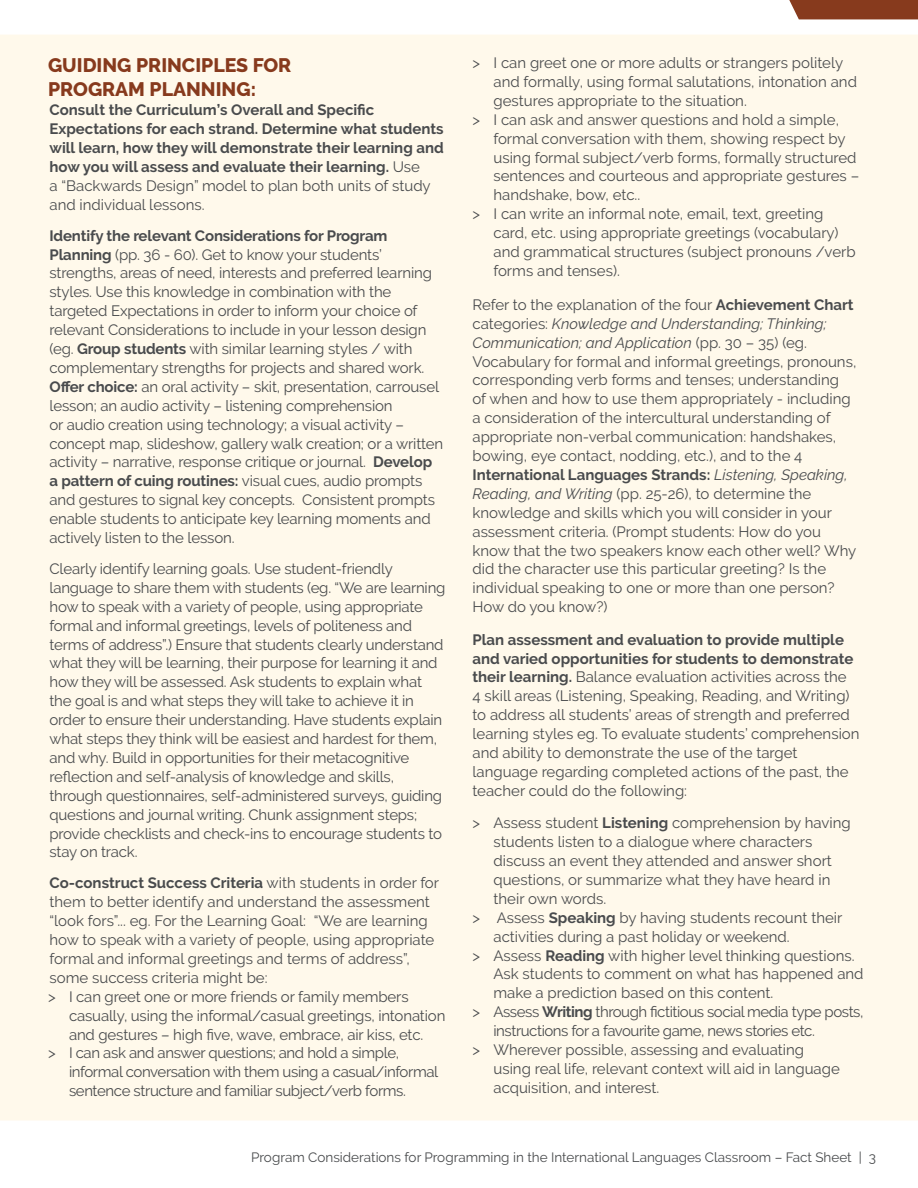
<style>
.page{position:relative;width:918px;height:1188px;background:#fff}
.page>*{position:absolute;margin:0;border:0;box-sizing:border-box;transform-origin:0 0}
.t1{font:800 19.5px/24px "Raleway";color:#873a1d}
.t2{font:15px/18.9px "Raleway";letter-spacing:-.01em;color:#494b4d}
.t3{font:700 15px/18.9px "Raleway";color:#494b4d}
.t4{font:15px "Raleway";letter-spacing:-.03em;color:#494b4d}
.t5{font:13.5px "Raleway";color:#494b4d}
.s1{font-weight:400}
.s2{font-weight:700}
.s3{font-style:italic}
</style>
<div class="page">
<div style="left:0;top:35px;width:918px;height:1086px;background:#fff9eb"></div>
<div style="left:789px;top:0;width:129px;height:19px;background:#873a1d"></div>
<h1 class="t1" style="left:48px;top:54px;width:245px">GUIDING PRINCIPLES FOR<br>PROGRAM PLANNING:</h1>
<p class="t3" style="left:50px;top:101px;width:396px">Consult the Curriculum’s Overall and Specific Expectations for each strand. Determine what students will learn, how they will demonstrate their learning and how you will assess and evaluate their learning. <span class="s1">Use<br>a “Backwards Design” model to plan both units of study and individual lessons.</span></p>
<p class="t2" style="left:50px;top:226px;width:395px"><span class="s2">Identify the relevant Considerations for Program Planning</span> (pp. 36 - 60). Get to know your students’ strengths, areas of need, interests and preferred learning styles. Use this knowledge in combination with the targeted Expectations in order to inform your choice of relevant Considerations to include in your lesson design (eg. <span class="s2">Group students</span> with similar learning styles / with complementary strengths for projects and shared work.<br><span class="s2">Offer choice:</span> an oral activity – skit, presentation, carrousel lesson; an audio activity – listening comprehension<br>or audio creation using technology; a visual activity – concept map, slideshow, gallery walk creation; or a written activity – narrative, response critique or journal. <span class="s2">Develop a pattern of cuing routines:</span> visual cues, audio prompts and gestures to signal key concepts. Consistent prompts enable students to anticipate key learning moments and actively listen to the lesson.</p>
<p class="t2" style="left:50px;top:559px;width:398px">Clearly identify learning goals. Use student-friendly language to share them with students (eg. “We are learning how to speak with a variety of people, using appropriate formal and informal greetings, levels of politeness and terms of address”.) Ensure that students clearly understand what they will be learning, their purpose for learning it and how they will be assessed. Ask students to explain what the goal is and what steps they will take to achieve it in order to ensure their understanding. Have students explain what steps they think will be easiest and hardest for them, and why. Build in opportunities for their metacognitive reflection and self-analysis of knowledge and skills, through questionnaires, self-administered surveys, guiding questions and journal writing. Chunk assignment steps; provide checklists and check-ins to encourage students to stay on track.</p>
<p class="t2" style="left:48px;top:874px;width:393px"><span class="s2">Co-construct Success Criteria</span> with students in order for them to better identify and understand the assessment “look fors”... eg. For the Learning Goal: “We are learning how to speak with a variety of people, using appropriate formal and informal greetings and terms of address”, some success criteria might be:<br>&gt; I can greet one or more friends or family members</p>
<p class="t2" style="left:69px;top:1006px;width:378px">casually, using the informal/casual greetings, intonation</p>
<p class="t2" style="left:69px;top:1025px;width:356px">and gestures – high five, wave, embrace, air kiss, etc.</p>
<p class="t2" style="left:48px;top:1044px;width:353px">&gt; I can ask and answer questions; and hold a simple,</p>
<p class="t2" style="left:69px;top:1063px;width:371px">informal conversation with them using a casual/informal</p>
<p class="t2" style="left:69px;top:1081px;width:339px">sentence structure and familiar subject/verb forms.</p>
<p class="t2" style="left:472px;top:53px;width:372px">&gt; I can greet one or more adults or strangers politely</p>
<p class="t2" style="left:494px;top:72px;width:365px">and formally, using formal salutations, intonation and</p>
<p class="t2" style="left:494px;top:91px;width:255px">gestures appropriate to the situation.</p>
<p class="t2" style="left:472px;top:110px;width:368px">&gt; I can ask and answer questions and hold a simple,</p>
<p class="t2" style="left:494px;top:129px;width:354px">formal conversation with them, showing respect by</p>
<p class="t2" style="left:494px;top:148px;width:365px">using formal subject/verb forms, formally structured</p>
<p class="t2" style="left:494px;top:167px;width:367px">sentences and courteous and appropriate gestures –</p>
<p class="t2" style="left:494px;top:186px;width:148px">handshake, bow, etc..</p>
<p class="t2" style="left:472px;top:205px;width:352px">&gt; I can write an informal note, email, text, greeting</p>
<p class="t2" style="left:494px;top:223px;width:347px">card, etc. using appropriate greetings (vocabulary)</p>
<p class="t2" style="left:494px;top:242px;width:364px">and grammatical structures (subject pronouns /verb</p>
<p class="t2" style="left:494px;top:261px;width:128px">forms and tenses).</p>
<p class="t2" style="left:472px;top:295px;width:385px">Refer to the explanation of the four <span class="s2">Achievement Chart </span>categories: <span class="s3">Knowledge and Understanding; Thinking; Communication; and Application</span> (pp. 30 – 35) (eg.<br>Vocabulary for formal and informal greetings, pronouns, corresponding verb forms and tenses; understanding of when and how to use them appropriately - including a consideration of the intercultural understanding of appropriate non-verbal communication: handshakes, bowing, eye contact, nodding, etc.), and to the 4<br><span class="s2">International Languages Strands:</span> <span class="s3">Listening, Speaking, Reading, and Writing</span> (pp. 25-26), to determine the knowledge and skills which you will consider in your assessment criteria. (Prompt students: How do you know that the two speakers know each other well? Why did the character use this particular greeting? Is the individual speaking to one or more than one person?<br>How do you know?)</p>
<p class="t2" style="left:472px;top:630px;width:389px"><span class="s2">Plan assessment and evaluation to provide multiple and varied opportunities for students to demonstrate their learning.</span> Balance evaluation activities across the<br>4 skill areas (Listening, Speaking, Reading, and Writing) to address all students’ areas of strength and preferred learning styles eg. To evaluate students’ comprehension and ability to demonstrate the use of the target language regarding completed actions of the past, the teacher could do the following:</p>
<p class="t2" style="left:472px;top:814px;width:380px">&gt; Assess student <span class="s2">Listening</span> comprehension by having</p>
<p class="t2" style="left:494px;top:832px;width:321px">students listen to a dialogue where characters</p>
<p class="t2" style="left:494px;top:851px;width:340px">discuss an event they attended and answer short</p>
<p class="t2" style="left:494px;top:870px;width:338px">questions, or summarize what they have heard in</p>
<p class="t2" style="left:494px;top:889px;width:114px">their own words.</p>
<p class="t2" style="left:472px;top:908px;width:372px">&gt; Assess <span class="s2">Speaking</span> by having students recount their</p>
<p class="t2" style="left:494px;top:927px;width:298px">activities during a past holiday or weekend.</p>
<p class="t2" style="left:472px;top:946px;width:384px">&gt; Assess <span class="s2">Reading</span> with higher level thinking questions.</p>
<p class="t2" style="left:494px;top:965px;width:372px">Ask students to comment on what has happened and</p>
<p class="t2" style="left:494px;top:984px;width:281px">make a prediction based on this content.</p>
<p class="t4" style="left:473px;top:1003px;width:392px">&gt; Assess <span class="s2">Writing</span> through fictitious social media type posts,</p>
<p class="t4" style="left:494px;top:1022px;width:323px">instructions for a favourite game, news stories etc.</p>
<p class="t2" style="left:473px;top:1040px;width:333px">&gt; Wherever possible, assessing and evaluating</p>
<p class="t2" style="left:494px;top:1059px;width:348px">using real life, relevant context will aid in language</p>
<p class="t2" style="left:494px;top:1078px;width:167px">acquisition, and interest.</p>
<p class="t5" style="left:251px;top:1150px;width:626px">Program Considerations for Programming in the International Languages Classroom – Fact Sheet | 3</p>
</div>
